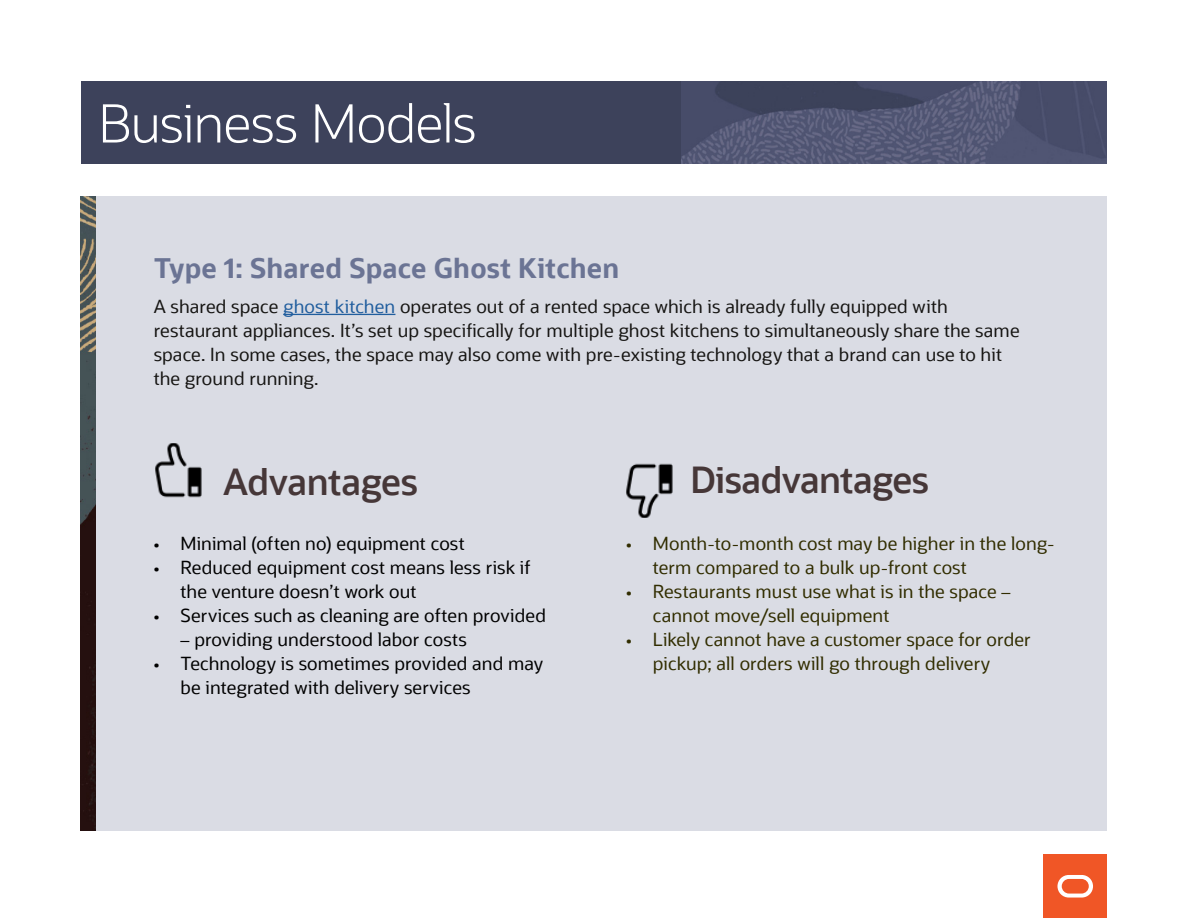
<style>
.page{position:relative;width:1188px;height:918px;background:#fff}
.page>*{position:absolute;margin:0;border:0;box-sizing:border-box;transform-origin:0 0}
.t1{font:300 52.5px "Oracle Sans";letter-spacing:-.015em;color:#fff}
.t2{font:600 36px "Oracle Sans";letter-spacing:-.015em;color:#463738}
.t3{font:700 27px "Oracle Sans";letter-spacing:.01em;color:#6b7494}
.t4{font:18px/24px "Oracle Sans";letter-spacing:.005em;color:#161513}
.t5{font:18px/24px "Oracle Sans";letter-spacing:.005em;color:#000}
.t6{font:18px/24px "Oracle Sans";letter-spacing:.005em;color:#312d00}
.s1{color:#215e9e}
</style>
<div class="page">
<div style="left:88px;top:196px;width:1019px;height:635px;background:#dadce4"></div>
<hr style="left:283px;top:314px;width:112px;height:1px;background:#215e9e">
<div style="left:81px;top:81px;width:1026px;height:82px;background:#3d425b"></div>
<img style="left:681px;top:81px;width:426px;height:82px">
<img style="left:80px;top:196px;width:15px;height:635px">
<img style="left:155px;top:443px;width:47px;height:55px">
<img style="left:626px;top:463px;width:47px;height:55px">
<div style="left:1044px;top:855px;width:63px;height:63px;background:#f05626"></div>
<svg style="left:1057px;top:875px;width:36px;height:23px"></svg>
<p class="t1" style="left:98px;top:92px;width:379px">Business Models</p>
<h2 class="t3" style="left:154px;top:252px;width:467px">Type 1: Shared Space Ghost Kitchen</h2>
<p class="t4" style="left:154px;top:295px;width:796px">A shared space <span class="s1">ghost kitchen</span> operates out of a rented space which is already fully equipped with</p>
<p class="t4" style="left:154px;top:319px;width:867px">restaurant appliances. It’s set up specifically for multiple ghost kitchens to simultaneously share the same space. In some cases, the space may also come with pre-existing technology that a brand can use to hit</p>
<p class="t4" style="left:154px;top:367px;width:166px">the ground running.</p>
<h1 class="t2" style="left:223px;top:460px;width:196px">Advantages</h1>
<p class="t5" style="left:154px;top:532px;width:313px">• Minimal (often no) equipment cost</p>
<p class="t5" style="left:181px;top:556px;width:352px;text-indent:-27px">• Reduced equipment cost means less risk if the venture doesn’t work out</p>
<p class="t5" style="left:154px;top:604px;width:394px">• Services such as cleaning are often provided</p>
<p class="t5" style="left:181px;top:628px;width:288px">– providing understood labor costs</p>
<p class="t5" style="left:181px;top:652px;width:364px;text-indent:-27px">• Technology is sometimes provided and may be integrated with delivery services</p>
<h1 class="t2" style="left:690px;top:458px;width:240px">Disadvantages</h1>
<p class="t6" style="left:653px;top:532px;width:403px;text-indent:-27px">• Month-to-month cost may be higher in the long&shy;term compared to a bulk up-front cost</p>
<p class="t6" style="left:653px;top:580px;width:359px;text-indent:-27px">• Restaurants must use what is in the space – cannot move/sell equipment</p>
<p class="t6" style="left:653px;top:628px;width:380px;text-indent:-27px">• Likely cannot have a customer space for order pickup; all orders will go through delivery</p>
</div>
